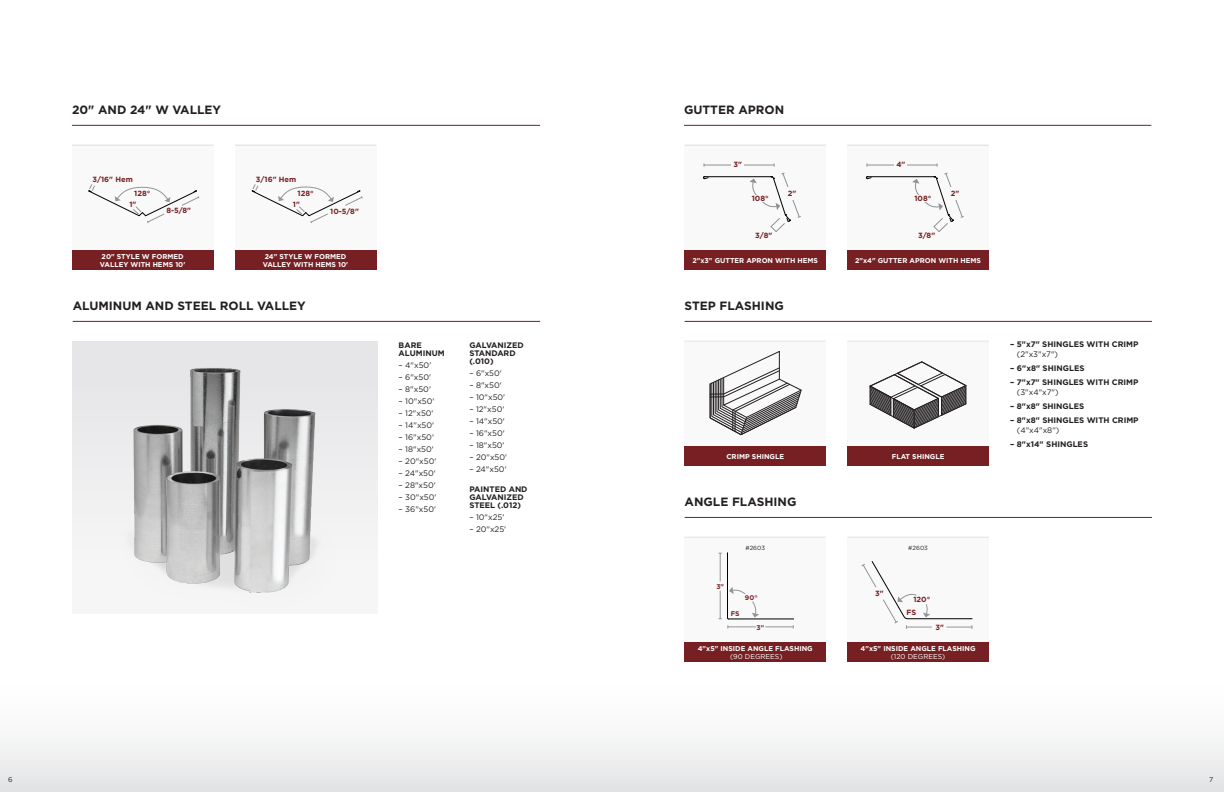
<style>
.page{position:relative;width:1224px;height:792px;background:#fff}
.page>*{position:absolute;margin:0;border:0;box-sizing:border-box;transform-origin:0 0}
.t1{font:700 12px "Gotham";color:#231f20}
.t2{font:700 8px/8px "Gotham";color:#231f20}
.t3{font:8px "Gotham";color:#231f20}
.t4{font:700 7.5px "Gotham";color:#762023}
.t5{font:700 7px/8px "Gotham";color:#fff;text-align:center}
.t6{font:7px "Gotham";color:#231f20}
.t7{font:700 6.8px "Gotham";color:#762023}
.t8{font:6px "Gotham";color:#231f20}
.s1{font-weight:400}
</style>
<div class="page">
<div style="left:0;top:668px;width:1224px;height:124px;background:linear-gradient(to bottom,#fff,#e6e6e8)"></div>
<hr style="left:72px;top:125px;width:468px;height:1px;background:#762023">
<hr style="left:73px;top:321px;width:467px;height:1px;background:#762023">
<hr style="left:684px;top:125px;width:467px;height:1px;background:#762023">
<hr style="left:685px;top:321px;width:467px;height:1px;background:#762023">
<hr style="left:685px;top:517px;width:467px;height:1px;background:#762023">
<div style="left:847px;top:145px;width:142px;height:125px;background:#f9f9f9"></div>
<div style="left:847px;top:251px;width:142px;height:19px;background:#762023"></div>
<div style="left:685px;top:145px;width:141px;height:125px;background:#f9f9f9"></div>
<div style="left:685px;top:251px;width:141px;height:19px;background:#762023"></div>
<div style="left:847px;top:341px;width:142px;height:125px;background:#f9f9f9"></div>
<div style="left:685px;top:341px;width:141px;height:125px;background:#f9f9f9"></div>
<hr style="left:847px;top:341px;width:142px;height:1px;background:#e6e7e9">
<div style="left:847px;top:447px;width:142px;height:19px;background:#762023"></div>
<hr style="left:685px;top:341px;width:141px;height:1px;background:#e6e7e9">
<div style="left:685px;top:447px;width:141px;height:19px;background:#762023"></div>
<svg style="left:710px;top:351px;width:91px;height:84px"></svg>
<svg style="left:870px;top:362px;width:97px;height:66px"></svg>
<div style="left:847px;top:537px;width:142px;height:125px;background:#f9f9f9"></div>
<div style="left:685px;top:537px;width:141px;height:125px;background:#f9f9f9"></div>
<div style="left:847px;top:643px;width:142px;height:19px;background:#762023"></div>
<div style="left:685px;top:643px;width:141px;height:19px;background:#762023"></div>
<div style="left:781px;top:187px;width:22px;height:12px;background:#fff"></div>
<div style="left:755px;top:226px;width:18px;height:18px;background:#fff"></div>
<hr style="left:704px;top:176px;width:67px;height:1px;background:#000">
<svg style="left:703px;top:176px;width:6px;height:4px"></svg>
<hr style="left:704px;top:165px;width:70px;height:1px;background:#939598">
<div style="left:732px;top:152px;width:12px;height:24px;background:#fff"></div>
<svg style="left:749px;top:163px;width:52px;height:69px"></svg>
<div style="left:748px;top:195px;width:24px;height:6px;background:#fff"></div>
<div style="left:944px;top:187px;width:22px;height:12px;background:#fff"></div>
<div style="left:918px;top:226px;width:18px;height:18px;background:#fff"></div>
<hr style="left:867px;top:176px;width:67px;height:1px;background:#000">
<svg style="left:866px;top:176px;width:6px;height:4px"></svg>
<hr style="left:867px;top:165px;width:70px;height:1px;background:#939598">
<div style="left:894px;top:152px;width:13px;height:24px;background:#fff"></div>
<svg style="left:912px;top:163px;width:52px;height:69px"></svg>
<div style="left:911px;top:195px;width:24px;height:7px;background:#fff"></div>
<hr style="left:727px;top:553px;width:1px;height:65px;background:#000">
<hr style="left:729px;top:619px;width:65px;height:1px;background:#000">
<svg style="left:765px;top:625px;width:29px;height:4px"></svg>
<svg style="left:719px;top:553px;width:3px;height:28px"></svg>
<svg style="left:719px;top:587px;width:40px;height:42px"></svg>
<div style="left:72px;top:145px;width:141px;height:125px;background:#f9f9f9"></div>
<div style="left:72px;top:251px;width:141px;height:19px;background:#762023"></div>
<svg style="left:88px;top:184px;width:112px;height:39px"></svg>
<div style="left:235px;top:145px;width:141px;height:125px;background:#f9f9f9"></div>
<div style="left:235px;top:251px;width:141px;height:19px;background:#762023"></div>
<svg style="left:252px;top:184px;width:111px;height:39px"></svg>
<svg style="left:861px;top:561px;width:112px;height:68px"></svg>
<hr style="left:847px;top:537px;width:142px;height:1px;background:#e6e7e9">
<hr style="left:685px;top:537px;width:141px;height:1px;background:#e6e7e9">
<div style="left:72px;top:342px;width:305px;height:272px;background:#eeeeef"></div>
<img style="left:133px;top:367px;width:183px;height:226px">
<p class="t1" style="left:72px;top:102px;width:151px">20" AND 24" W VALLEY</p>
<p class="t4" style="left:93px;top:174px;width:42px">3/16" Hem</p>
<p class="t4" style="left:256px;top:174px;width:42px">3/16" Hem</p>
<p class="t4" style="left:134px;top:188px;width:18px">128°</p>
<p class="t4" style="left:298px;top:188px;width:18px">128°</p>
<p class="t4" style="left:129px;top:199px;width:9px">1"</p>
<p class="t4" style="left:166px;top:206px;width:26px">8-5/8"</p>
<p class="t4" style="left:293px;top:199px;width:9px">1"</p>
<p class="t4" style="left:330px;top:206px;width:30px">10-5/8"</p>
<p class="t5" style="left:100px;top:253px;width:87px;text-align:left">20" STYLE W FORMED<br>VALLEY WITH HEMS 10'</p>
<p class="t5" style="left:263px;top:253px;width:87px;text-align:left">24" STYLE W FORMED<br>VALLEY WITH HEMS 10'</p>
<p class="t1" style="left:73px;top:298px;width:235px">ALUMINUM AND STEEL ROLL VALLEY</p>
<p class="t2" style="left:399px;top:341px;width:48px">BARE<br>ALUMINUM</p>
<p class="t3" style="left:399px;top:361px;width:34px">– 4"x50'</p>
<p class="t3" style="left:399px;top:373px;width:34px">– 6"x50'</p>
<p class="t3" style="left:399px;top:385px;width:34px">– 8"x50'</p>
<p class="t3" style="left:399px;top:397px;width:37px">– 10"x50'</p>
<p class="t3" style="left:399px;top:409px;width:36px">– 12"x50'</p>
<p class="t3" style="left:399px;top:421px;width:37px">– 14"x50'</p>
<p class="t3" style="left:399px;top:433px;width:37px">– 16"x50'</p>
<p class="t3" style="left:399px;top:445px;width:37px">– 18"x50'</p>
<p class="t3" style="left:399px;top:457px;width:39px">– 20"x50'</p>
<p class="t3" style="left:399px;top:469px;width:39px">– 24"x50'</p>
<p class="t3" style="left:399px;top:481px;width:39px">– 28"x50'</p>
<p class="t3" style="left:399px;top:493px;width:39px">– 30"x50'</p>
<p class="t3" style="left:399px;top:505px;width:39px">– 36"x50'</p>
<p class="t2" style="left:469px;top:341px;width:56px">GALVANIZED<br>STANDARD (.010)</p>
<p class="t3" style="left:469px;top:369px;width:34px">– 6"x50'</p>
<p class="t3" style="left:469px;top:381px;width:34px">– 8"x50'</p>
<p class="t3" style="left:469px;top:393px;width:37px">– 10"x50'</p>
<p class="t3" style="left:469px;top:405px;width:36px">– 12"x50'</p>
<p class="t3" style="left:469px;top:417px;width:37px">– 14"x50'</p>
<p class="t3" style="left:469px;top:429px;width:37px">– 16"x50'</p>
<p class="t3" style="left:469px;top:441px;width:37px">– 18"x50'</p>
<p class="t3" style="left:469px;top:453px;width:39px">– 20"x50'</p>
<p class="t3" style="left:469px;top:465px;width:39px">– 24"x50'</p>
<p class="t2" style="left:469px;top:485px;width:60px">PAINTED AND<br>GALVANIZED<br>STEEL (.012)</p>
<p class="t3" style="left:469px;top:513px;width:36px">– 10"x25'</p>
<p class="t3" style="left:469px;top:525px;width:38px">– 20"x25'</p>
<p class="t1" style="left:684px;top:102px;width:102px">GUTTER APRON</p>
<p class="t4" style="left:734px;top:160px;width:10px">3"</p>
<p class="t4" style="left:896px;top:160px;width:11px">4"</p>
<p class="t4" style="left:752px;top:193px;width:18px">108°</p>
<p class="t4" style="left:788px;top:189px;width:10px">2"</p>
<p class="t4" style="left:914px;top:193px;width:18px">108°</p>
<p class="t4" style="left:951px;top:189px;width:10px">2"</p>
<p class="t4" style="left:755px;top:230px;width:19px">3/8"</p>
<p class="t4" style="left:918px;top:230px;width:19px">3/8"</p>
<p class="t5" style="left:693px;top:257px;width:127px">2"x3" GUTTER APRON WITH HEMS</p>
<p class="t5" style="left:855px;top:257px;width:127px">2"x4" GUTTER APRON WITH HEMS</p>
<p class="t1" style="left:685px;top:298px;width:101px">STEP FLASHING</p>
<p class="t5" style="left:726px;top:453px;width:59px">CRIMP SHINGLE</p>
<p class="t5" style="left:892px;top:453px;width:54px">FLAT SHINGLE</p>
<p class="t1" style="left:685px;top:494px;width:113px">ANGLE FLASHING</p>
<p class="t7" style="left:716px;top:582px;width:9px">3"</p>
<p class="t8" style="left:745px;top:545px;width:21px">#2603</p>
<p class="t8" style="left:908px;top:545px;width:21px">#2603</p>
<p class="t7" style="left:745px;top:593px;width:14px">90°</p>
<p class="t7" style="left:757px;top:623px;width:9px">3"</p>
<p class="t7" style="left:731px;top:609px;width:10px">FS</p>
<p class="t4" style="left:875px;top:589px;width:10px">3"</p>
<p class="t4" style="left:913px;top:595px;width:18px">120°</p>
<p class="t4" style="left:906px;top:608px;width:11px">FS</p>
<p class="t4" style="left:936px;top:622px;width:10px">3"</p>
<p class="t5" style="left:698px;top:645px;width:116px">4"x5" INSIDE ANGLE FLASHING <span class="s1">(90 DEGREES)</span></p>
<p class="t5" style="left:861px;top:645px;width:116px">4"x5" INSIDE ANGLE FLASHING <span class="s1">(120 DEGREES)</span></p>
<p class="t2" style="left:1017px;top:339px;width:123px;line-height:10px;text-indent:-7px">– 5"x7" SHINGLES WITH CRIMP <span class="s1">(2"x3"x7")</span></p>
<p class="t2" style="left:1010px;top:364px;width:76px">– 6"x8" SHINGLES</p>
<p class="t2" style="left:1017px;top:377px;width:123px;line-height:10px;text-indent:-7px">– 7"x7" SHINGLES WITH CRIMP <span class="s1">(3"x4"x7")</span></p>
<p class="t2" style="left:1010px;top:402px;width:76px">– 8"x8" SHINGLES</p>
<p class="t2" style="left:1017px;top:415px;width:123px;line-height:10px;text-indent:-7px">– 8"x8" SHINGLES WITH CRIMP <span class="s1">(4"x4"x8")</span></p>
<p class="t2" style="left:1010px;top:440px;width:79px">– 8"x14" SHINGLES</p>
<p class="t6" style="left:8px;top:776px;width:6px">6</p>
<p class="t6" style="left:1209px;top:776px;width:6px">7</p>
</div>
